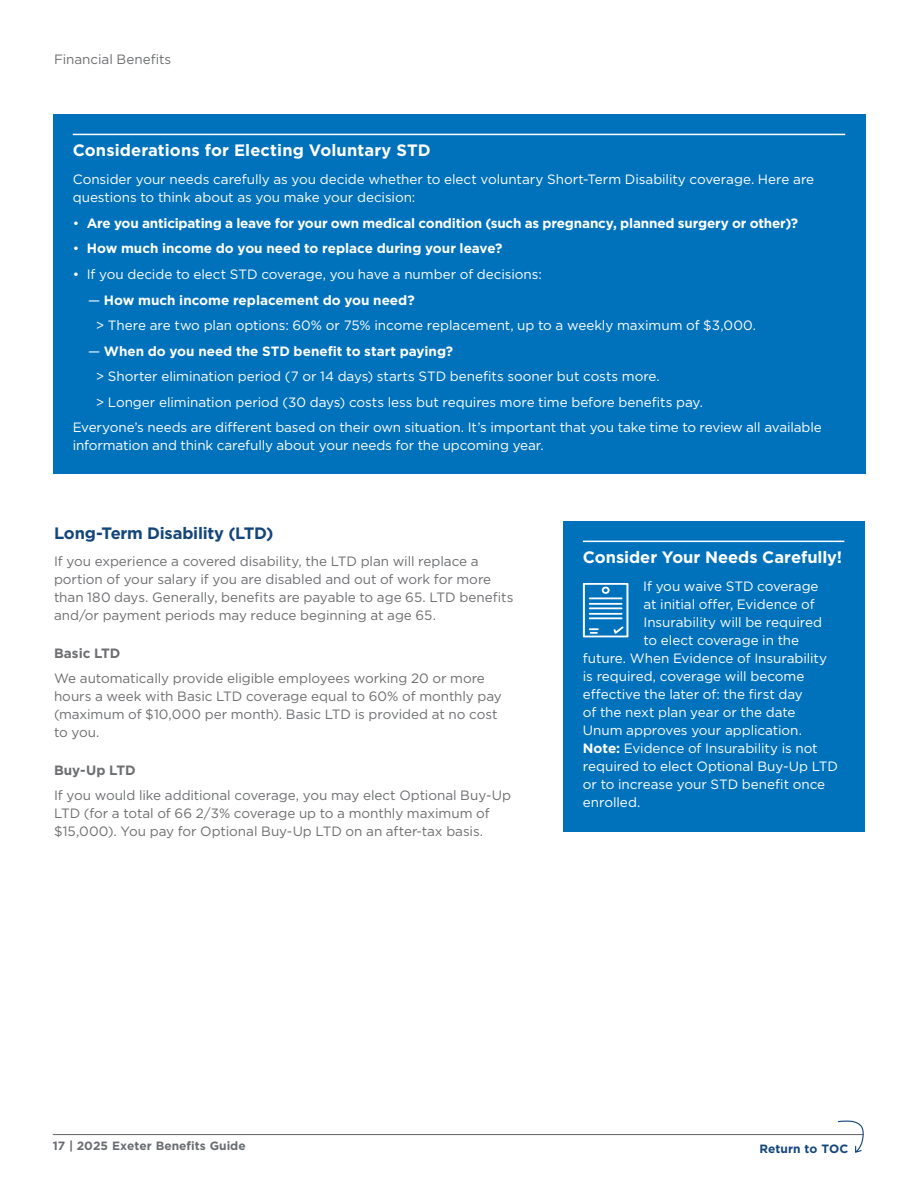
<style>
.page{position:relative;width:918px;height:1188px;background:#fff}
.page>*{position:absolute;margin:0;border:0;box-sizing:border-box;transform-origin:0 0}
.t1{font:700 16.5px "Gotham";letter-spacing:.005em;color:#fff}
.t2{font:700 16.5px "Gotham";letter-spacing:-.015em;color:#14467c}
.t3{font:13.5px/18px "Gotham";letter-spacing:-.005em;color:#fff}
.t4{font:13.5px/18px "Gotham";letter-spacing:-.005em;color:#6d6e71}
.t5{font:700 13.5px "Gotham";letter-spacing:-.01em;color:#fff}
.t6{font:700 13.5px "Gotham";letter-spacing:-.005em;color:#6d6e71}
.t7{font:700 12px "Gotham";color:#6a6d72}
.t8{font:700 12px "Gotham";color:#14467c}
.s1{font-weight:400}
.s2{font-weight:700}
.s3{color:#6d6e71}
</style>
<div class="page">
<div style="left:563px;top:521px;width:302px;height:310px;background:#0072bc"></div>
<hr style="left:583px;top:541px;width:261px;height:1px;background:#fff">
<svg style="left:583px;top:583px;width:45px;height:54px"></svg>
<div style="left:53px;top:114px;width:813px;height:360px;background:#0072bc"></div>
<hr style="left:73px;top:134px;width:772px;height:1px;background:#fff">
<hr style="left:53px;top:1134px;width:810px;height:1px;background:#6d6e71">
<svg style="left:838px;top:1120px;width:26px;height:33px"></svg>
<p class="t4" style="left:54px;top:50px;width:119px">Financial Benefits</p>
<p class="t1" style="left:73px;top:140px;width:359px">Considerations for Electing Voluntary STD</p>
<p class="t3" style="left:73px;top:170px;width:743px">Consider your needs carefully as you decide whether to elect voluntary Short-Term Disability coverage. Here are questions to think about as you make your decision:</p>
<p class="t5" style="left:73px;top:215px;width:727px"><span class="s1">•</span> Are you anticipating a leave for your own medical condition (such as pregnancy, planned surgery or other)?</p>
<p class="t5" style="left:73px;top:241px;width:431px"><span class="s1">•</span> How much income do you need to replace during your leave?</p>
<p class="t3" style="left:73px;top:265px;width:471px">• If you decide to elect STD coverage, you have a number of decisions:</p>
<p class="t3" style="left:96px;top:287px;width:662px;line-height:25.5px;text-indent:-8px">— <span class="s2">How much income replacement do you need?<br></span>&gt; There are two plan options: 60% or 75% income replacement, up to a weekly maximum of $3,000.</p>
<p class="t5" style="left:88px;top:343px;width:366px"><span class="s1">—</span> When do you need the STD benefit to start paying?</p>
<p class="t3" style="left:96px;top:367px;width:566px">&gt; Shorter elimination period (7 or 14 days) starts STD benefits sooner but costs more.</p>
<p class="t3" style="left:96px;top:392px;width:609px">&gt; Longer elimination period (30 days) costs less but requires more time before benefits pay.</p>
<p class="t3" style="left:73px;top:418px;width:751px">Everyone’s needs are different based on their own situation. It’s important that you take time to review all available</p>
<p class="t3" style="left:73px;top:436px;width:472px">information and think carefully about your needs for the upcoming year.</p>
<p class="t2" style="left:54px;top:523px;width:221px">Long-Term Disability (LTD)</p>
<p class="t4" style="left:54px;top:552px;width:461px">If you experience a covered disability, the LTD plan will replace a portion of your salary if you are disabled and out of work for more than 180 days. Generally, benefits are payable to age 65. LTD benefits and/or payment periods may reduce beginning at age 65.</p>
<p class="t6" style="left:54px;top:645px;width:68px">Basic LTD</p>
<p class="t4" style="left:54px;top:669px;width:449px">We automatically provide eligible employees working 20 or more hours a week with Basic LTD coverage equal to 60% of monthly pay (maximum of $10,000 per month). Basic LTD is provided at no cost to you.</p>
<p class="t6" style="left:54px;top:762px;width:83px">Buy-Up LTD</p>
<p class="t4" style="left:54px;top:786px;width:459px">If you would like additional coverage, you may elect Optional Buy-Up<br>LTD (for a total of 66 2/3% coverage up to a monthly maximum of $15,000). You pay for Optional Buy-Up LTD on an after-tax basis.</p>
<p class="t1" style="left:583px;top:547px;width:261px">Consider Your Needs Carefully!</p>
<p class="t3" style="left:643px;top:577px;width:177px">If you waive STD coverage</p>
<p class="t3" style="left:643px;top:595px;width:173px">at initial offer, Evidence of</p>
<p class="t3" style="left:643px;top:613px;width:180px">Insurability will be required</p>
<p class="t3" style="left:643px;top:631px;width:157px">to elect coverage in the</p>
<p class="t3" style="left:583px;top:649px;width:246px">future. When Evidence of Insurability</p>
<p class="t3" style="left:583px;top:667px;width:223px">is required, coverage will become</p>
<p class="t3" style="left:583px;top:685px;width:221px">effective the later of: the first day</p>
<p class="t3" style="left:583px;top:703px;width:214px">of the next plan year or the date</p>
<p class="t3" style="left:583px;top:721px;width:221px">Unum approves your application.</p>
<p class="t3" style="left:583px;top:739px;width:236px"><span class="s2">Note:</span> Evidence of Insurability is not</p>
<p class="t3" style="left:583px;top:757px;width:257px">required to elect Optional Buy-Up LTD</p>
<p class="t3" style="left:583px;top:775px;width:244px">or to increase your STD benefit once</p>
<p class="t3" style="left:583px;top:793px;width:59px">enrolled.</p>
<p class="t7" style="left:53px;top:1139px;width:195px">17 <span class="s3">|</span> 2025 Exeter Benefits Guide</p>
<p class="t8" style="left:760px;top:1142px;width:90px">Return to TOC</p>
</div>
